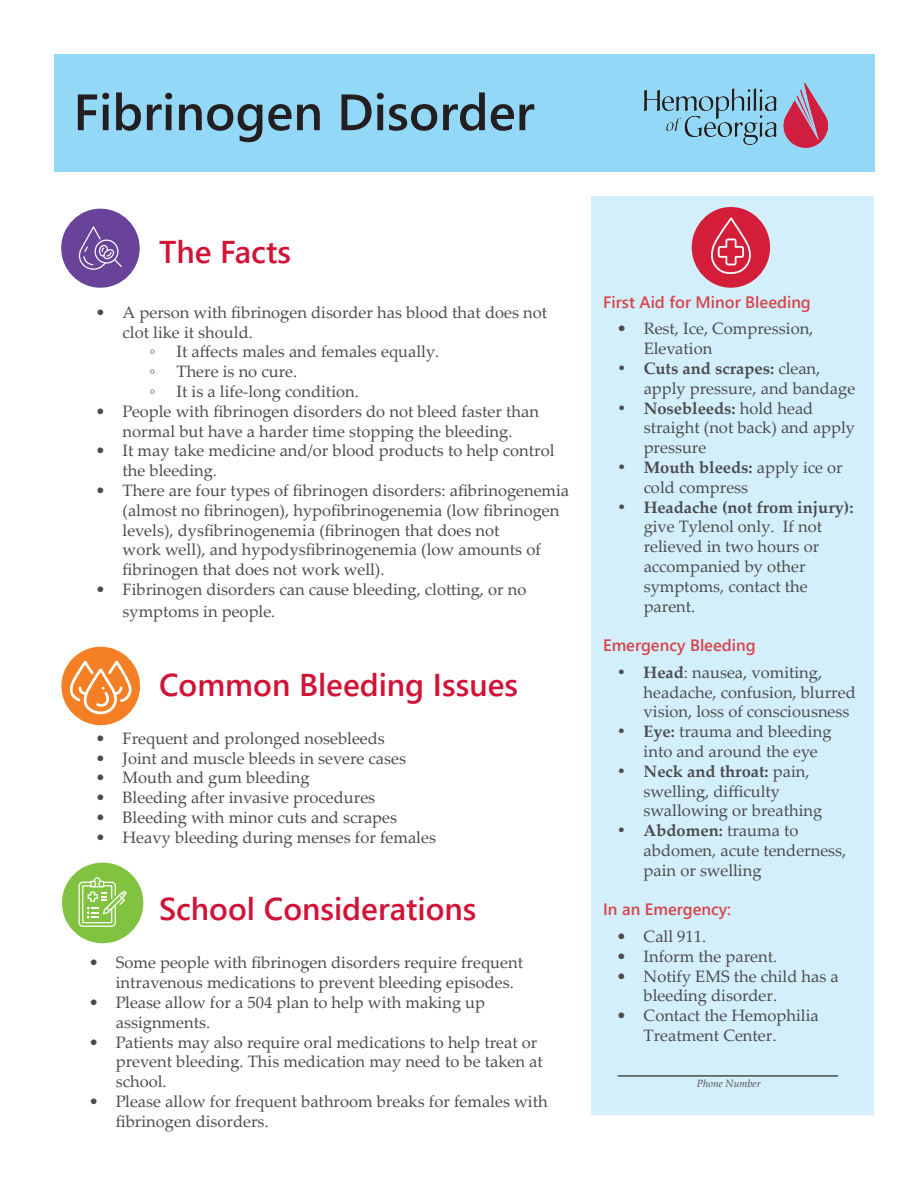
<style>
.page{position:relative;width:918px;height:1188px;background:#fff}
.page>*{position:absolute;margin:0;border:0;box-sizing:border-box;transform-origin:0 0}
.t1{font:600 51px "Segoe UI";color:#231f20}
.t2{font:600 31.5px "Segoe UI";color:#d11337}
.t3{font:16.5px/19.8px "Palatino Linotype";color:#4b4c4d}
.t4{font:600 16.5px "Segoe UI";color:#d7444a}
.t5{font:700 16.5px "Palatino Linotype";color:#4b4c4d}
.t6{font:italic 10.5px "Palatino Linotype";color:#4b4c4d}
.s1{font-weight:700}
</style>
<div class="page">
<div style="left:54px;top:55px;width:820px;height:117px;background:#93d9f7"></div>
<div style="left:592px;top:196px;width:282px;height:918px;background:#d3effb"></div>
<div style="left:61px;top:647px;width:79px;height:78px;background:#f47f24;border-radius:50%"></div>
<svg style="left:69px;top:661px;width:64px;height:53px"></svg>
<div style="left:61px;top:209px;width:79px;height:79px;background:#69439a;border-radius:50%"></div>
<svg style="left:79px;top:226px;width:43px;height:44px"></svg>
<div style="left:62px;top:863px;width:81px;height:80px;background:#81c341;border-radius:50%"></div>
<svg style="left:79px;top:877px;width:48px;height:50px"></svg>
<hr style="left:618px;top:1075px;width:220px;height:2px;background:#4b4c4d">
<div style="left:692px;top:207px;width:78px;height:81px;background:#d41e39;border-radius:50%"></div>
<svg style="left:711px;top:217px;width:40px;height:57px"></svg>
<img style="left:644px;top:82px;width:184px;height:66px">
<h1 class="t1" style="left:73px;top:64px;width:463px">Fibrinogen Disorder</h1>
<h2 class="t2" style="left:159px;top:222px;width:134px">The Facts</h2>
<p class="t3" style="left:96px;top:302px;width:453px">• A person with fibrinogen disorder has blood that does not</p>
<p class="t3" style="left:123px;top:321px;width:132px">clot like it should.</p>
<p class="t3" style="left:150px;top:341px;width:7px">◦</p>
<p class="t3" style="left:177px;top:341px;width:264px">It affects males and females equally.</p>
<p class="t3" style="left:150px;top:361px;width:7px">◦</p>
<p class="t3" style="left:177px;top:361px;width:122px">There is no cure.</p>
<p class="t3" style="left:150px;top:381px;width:7px">◦</p>
<p class="t3" style="left:177px;top:381px;width:184px">It is a life-long condition.</p>
<p class="t3" style="left:96px;top:401px;width:445px;text-align:center">• People with fibrinogen disorders do not bleed faster than normal but have a harder time stopping the bleeding.</p>
<p class="t3" style="left:123px;top:440px;width:433px;text-indent:-27px">• It may take medicine and/or blood products to help control the bleeding.</p>
<p class="t3" style="left:123px;top:480px;width:448px;text-indent:-27px">• There are four types of fibrinogen disorders: afibrinogenemia (almost no fibrinogen), hypofibrinogenemia (low fibrinogen levels), dysfibrinogenemia (fibrinogen that does not<br>work well), and hypodysfibrinogenemia (low amounts of fibrinogen that does not work well).</p>
<p class="t3" style="left:123px;top:578px;width:405px;line-height:21.6px;text-indent:-27px">• Fibrinogen disorders can cause bleeding, clotting, or no symptoms in people.</p>
<h2 class="t2" style="left:159px;top:655px;width:360px">Common Bleeding Issues</h2>
<p class="t3" style="left:96px;top:728px;width:291px">• Frequent and prolonged nosebleeds</p>
<p class="t3" style="left:96px;top:748px;width:312px">• Joint and muscle bleeds in severe cases</p>
<p class="t3" style="left:96px;top:767px;width:215px">• Mouth and gum bleeding</p>
<p class="t3" style="left:96px;top:787px;width:281px">• Bleeding after invasive procedures</p>
<p class="t3" style="left:96px;top:807px;width:303px">• Bleeding with minor cuts and scrapes</p>
<p class="t3" style="left:96px;top:827px;width:342px">• Heavy bleeding during menses for females</p>
<h2 class="t2" style="left:159px;top:879px;width:319px">School Considerations</h2>
<p class="t3" style="left:116px;top:952px;width:409px;text-indent:-27px">• Some people with fibrinogen disorders require frequent intravenous medications to prevent bleeding episodes.</p>
<p class="t3" style="left:116px;top:992px;width:371px;text-indent:-27px">• Please allow for a 504 plan to help with making up assignments.</p>
<p class="t3" style="left:116px;top:1031px;width:428px;text-indent:-27px">• Patients may also require oral medications to help treat or prevent bleeding. This medication may need to be taken at school.</p>
<p class="t3" style="left:116px;top:1091px;width:433px;text-indent:-27px">• Please allow for frequent bathroom breaks for females with fibrinogen disorders.</p>
<p class="t4" style="left:603px;top:287px;width:209px">First Aid for Minor Bleeding</p>
<p class="t3" style="left:644px;top:318px;width:171px;text-indent:-27px">• Rest, Ice, Compression,<br>Elevation</p>
<p class="t3" style="left:644px;top:358px;width:213px;text-indent:-27px"><span class="s1">• Cuts and scrapes:</span> clean, apply pressure, and bandage</p>
<p class="t3" style="left:644px;top:398px;width:213px;text-indent:-27px"><span class="s1">• Nosebleeds:</span> hold head straight (not back) and apply pressure</p>
<p class="t3" style="left:644px;top:457px;width:201px;text-indent:-27px"><span class="s1">• Mouth bleeds:</span> apply ice or cold compress</p>
<p class="t5" style="left:617px;top:495px;width:238px">• Headache (not from injury):</p>
<p class="t3" style="left:644px;top:516px;width:180px">give Tylenol only. If not relieved in two hours or accompanied by other symptoms, contact the parent.</p>
<p class="t4" style="left:603px;top:630px;width:154px">Emergency Bleeding</p>
<p class="t3" style="left:644px;top:662px;width:214px;text-indent:-27px"><span class="s1">• Head</span>: nausea, vomiting, headache, confusion, blurred vision, loss of consciousness</p>
<p class="t3" style="left:644px;top:721px;width:189px;text-indent:-27px"><span class="s1">• Eye:</span> trauma and bleeding into and around the eye</p>
<p class="t3" style="left:644px;top:761px;width:180px;text-indent:-27px"><span class="s1">• Neck and throat:</span> pain, swelling, difficulty swallowing or breathing</p>
<p class="t3" style="left:644px;top:820px;width:204px;text-indent:-27px"><span class="s1">• Abdomen:</span> trauma to abdomen, acute tenderness, pain or swelling</p>
<p class="t4" style="left:603px;top:894px;width:130px">In an Emergency:</p>
<p class="t3" style="left:617px;top:926px;width:91px">• Call 911.</p>
<p class="t3" style="left:617px;top:946px;width:162px">• Inform the parent.</p>
<p class="t3" style="left:644px;top:965px;width:197px;text-indent:-27px">• Notify EMS the child has a bleeding disorder.</p>
<p class="t3" style="left:644px;top:1005px;width:177px;text-indent:-27px">• Contact the Hemophilia<br>Treatment Center.</p>
<p class="t6" style="left:697px;top:1076px;width:66px">Phone Number</p>
</div>
